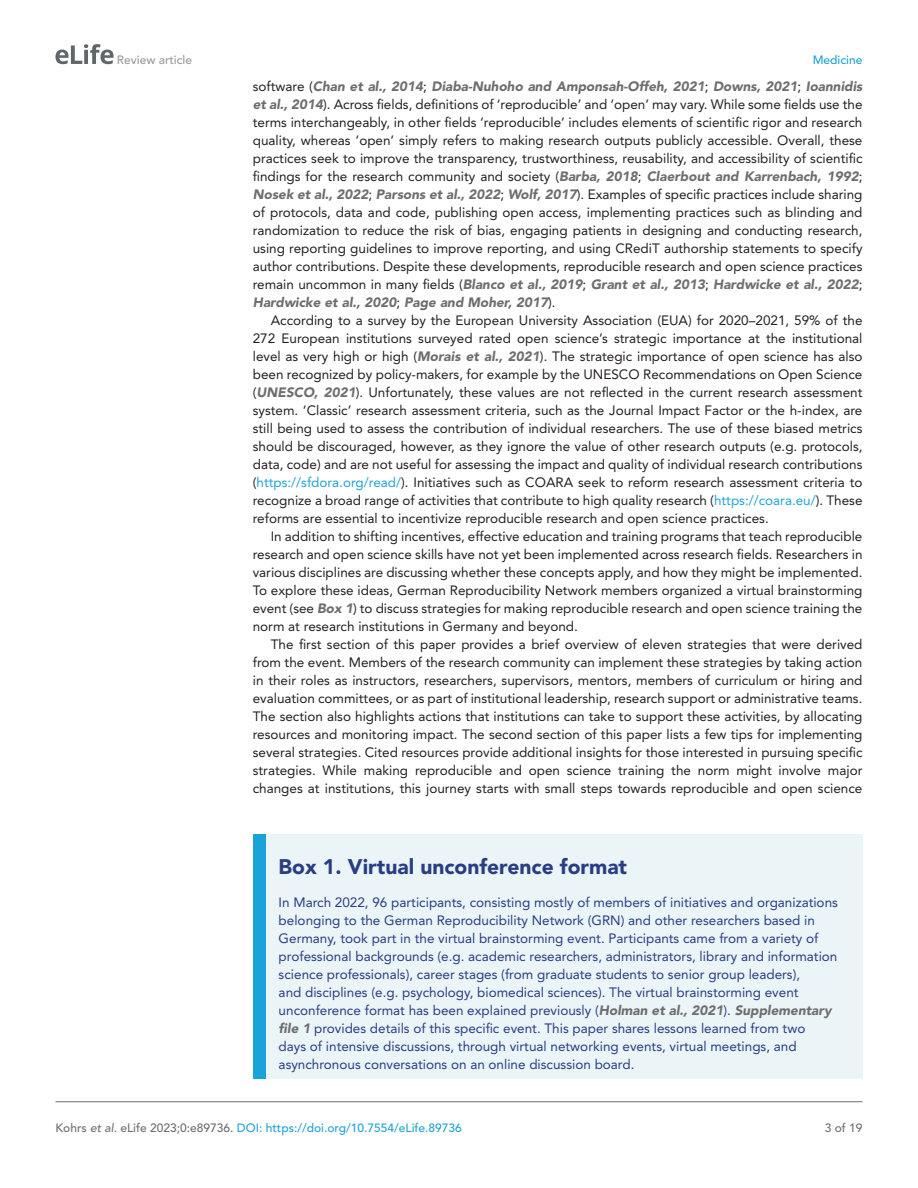
<style>
.page{position:relative;width:918px;height:1188px;background:#fff}
.page>*{position:absolute;margin:0;border:0;box-sizing:border-box;transform-origin:0 0}
.t1{font:900 21px "Avenir LT Std";color:#283d84}
.t2{font:13.5px/18px "Avenir LT Std";color:#231f20;text-align:justify}
.t3{font:13.5px/18px "Avenir LT Std";color:#283d84}
.t4{font:500 12px "Avenir LT Std";color:#1ea4d7}
.t5{font:500 12px "Avenir LT Std";color:#9a9a9a}
.t6{font:500 12px "Avenir LT Std";color:#6e6e70}
.s1{font-weight:900;font-style:italic;color:#6e6e70}
.s2{color:#1ea4d7}
.s3{color:#6e6e70}
.s4{font-style:italic;color:#6e6e70}
</style>
<div class="page">
<svg style="left:55px;top:44px;width:59px;height:20px"></svg>
<hr style="left:56px;top:1101px;width:806px;height:1px;background:#6e6e70">
<div style="left:253px;top:835px;width:609px;height:244px;background:#ebf4f7"></div>
<div style="left:253px;top:835px;width:12px;height:244px;background:#1aa3d8"></div>
<p class="t5" style="left:117px;top:53px;width:77px">Review article</p>
<p class="t4" style="left:813px;top:53px;width:51px">Medicine</p>
<p class="t2" style="left:253px;top:78px;width:611px">software (<span class="s1">Chan et al., 2014</span>; <span class="s1">Diaba-Nuhoho and Amponsah-Offeh, 2021</span>; <span class="s1">Downs, 2021</span>; <span class="s1">Ioannidis et al., 2014</span>). Across fields, definitions of ‘reproducible’ and ‘open’ may vary. While some fields use the terms interchangeably, in other fields ‘reproducible’ includes elements of scientific rigor and research quality, whereas ‘open’ simply refers to making research outputs publicly accessible. Overall, these practices seek to improve the transparency, trustworthiness, reusability, and accessibility of scientific findings for the research community and society (<span class="s1">Barba, 2018</span>; <span class="s1">Claerbout and Karrenbach, 1992</span>; <span class="s1">Nosek et al., 2022</span>; <span class="s1">Parsons et al., 2022</span>; <span class="s1">Wolf, 2017</span>). Examples of specific practices include sharing of protocols, data and code, publishing open access, implementing practices such as blinding and randomization to reduce the risk of bias, engaging patients in designing and conducting research, using reporting guidelines to improve reporting, and using CRediT authorship statements to specify author contributions. Despite these developments, reproducible research and open science practices remain uncommon in many fields (<span class="s1">Blanco et al., 2019</span>; <span class="s1">Grant et al., 2013</span>; <span class="s1">Hardwicke et al., 2022</span>; <span class="s1">Hardwicke et al., 2020</span>; <span class="s1">Page and Moher, 2017</span>).</p>
<p class="t2" style="left:253px;top:312px;width:611px;text-indent:18px">According to a survey by the European University Association (EUA) for 2020–2021, 59% of the 272 European institutions surveyed rated open science’s strategic importance at the institutional level as very high or high (<span class="s1">Morais et al., 2021</span>). The strategic importance of open science has also been recognized by policy-makers, for example by the UNESCO Recommendations on Open Science (<span class="s1">UNESCO, 2021</span>). Unfortunately, these values are not reflected in the current research assessment system. ‘Classic’ research assessment criteria, such as the Journal Impact Factor or the h-index, are still being used to assess the contribution of individual researchers. The use of these biased metrics should be discouraged, however, as they ignore the value of other research outputs (e.g. protocols, data, code) and are not useful for assessing the impact and quality of individual research contributions (<span class="s2">https://sfdora.org/read/</span>). Initiatives such as COARA seek to reform research assessment criteria to recognize a broad range of activities that contribute to high quality research (<span class="s2">https://coara.eu/</span>). These reforms are essential to incentivize reproducible research and open science practices.</p>
<p class="t2" style="left:253px;top:528px;width:611px;text-indent:18px">In addition to shifting incentives, effective education and training programs that teach reproducible research and open science skills have not yet been implemented across research fields. Researchers in various disciplines are discussing whether these concepts apply, and how they might be implemented.<br>To explore these ideas, German Reproducibility Network members organized a virtual brainstorming event (see <span class="s1">Box 1</span>) to discuss strategies for making reproducible research and open science training the norm at research institutions in Germany and beyond.</p>
<p class="t2" style="left:253px;top:635px;width:611px;text-indent:18px">The first section of this paper provides a brief overview of eleven strategies that were derived from the event. Members of the research community can implement these strategies by taking action in their roles as instructors, researchers, supervisors, mentors, members of curriculum or hiring and evaluation committees, or as part of institutional leadership, research support or administrative teams.<br>The section also highlights actions that institutions can take to support these activities, by allocating resources and monitoring impact. The second section of this paper lists a few tips for implementing several strategies. Cited resources provide additional insights for those interested in pursuing specific strategies. While making reproducible and open science training the norm might involve major changes at institutions, this journey starts with small steps towards reproducible and open science</p>
<h1 class="t1" style="left:279px;top:854px;width:350px">Box 1. Virtual unconference format</h1>
<p class="t3" style="left:279px;top:893px;width:561px">In March 2022, 96 participants, consisting mostly of members of initiatives and organizations belonging to the German Reproducibility Network (GRN) and other researchers based in Germany, took part in the virtual brainstorming event. Participants came from a variety of professional backgrounds (e.g. academic researchers, administrators, library and information science professionals), career stages (from graduate students to senior group leaders),<br>and disciplines (e.g. psychology, biomedical sciences). The virtual brainstorming event unconference format has been explained previously (<span class="s1">Holman et al., 2021</span>). <span class="s1">Supplementary file 1</span> provides details of this specific event. This paper shares lessons learned from two<br>days of intensive discussions, through virtual networking events, virtual meetings, and asynchronous conversations on an online discussion board.</p>
<p class="t4" style="left:56px;top:1121px;width:408px"><span class="s3">Kohrs</span> <span class="s4">et al</span><span class="s3">. eLife 2023;0:e89736.</span> DOI: https://doi.org/10.7554/eLife.89736</p>
<p class="t6" style="left:825px;top:1121px;width:39px">3 of 19</p>
</div>
